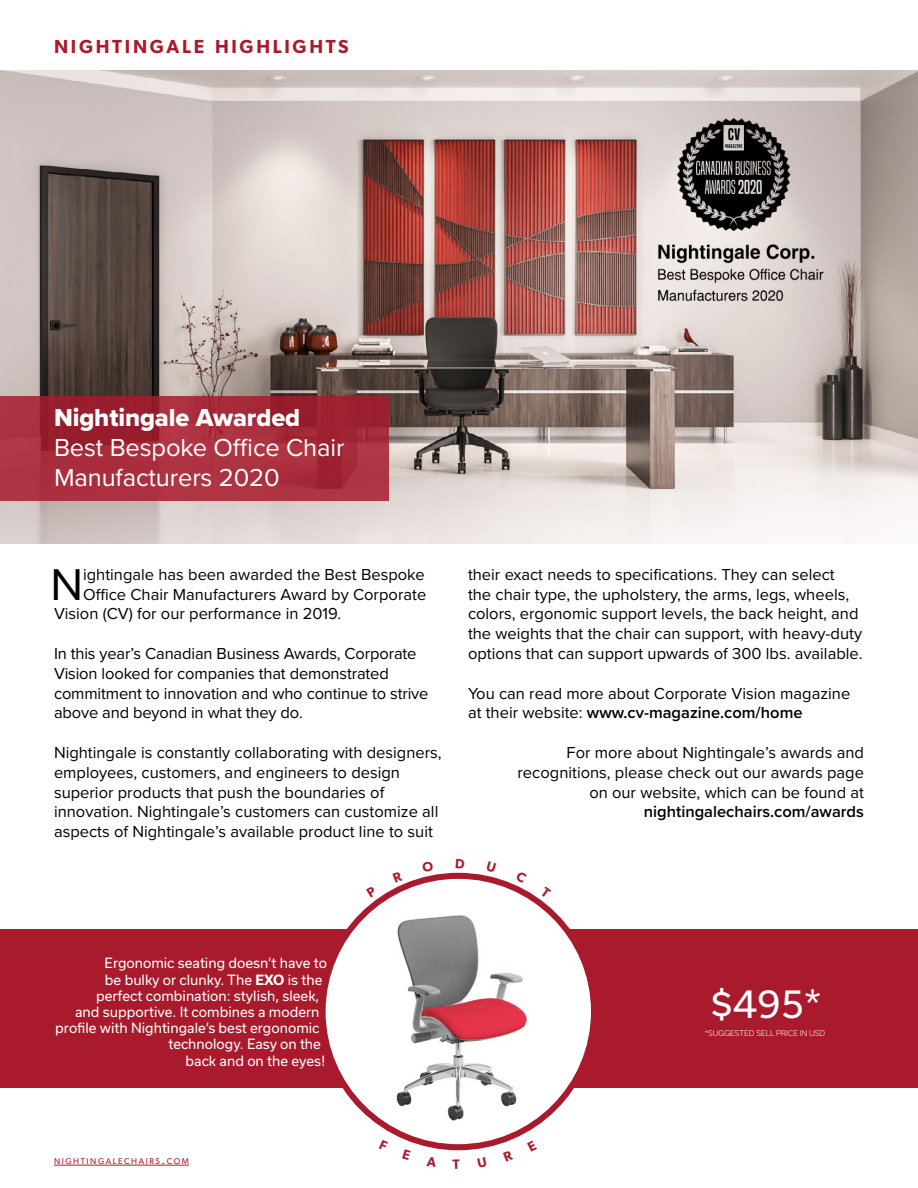
<style>
.page{position:relative;width:918px;height:1188px;background:#fff}
.page>*{position:absolute;margin:0;border:0;box-sizing:border-box;transform-origin:0 0}
.t1{font:46.2px "Proxima Nova";color:#000}
.t2{font:37.5px "Usual";color:#fff}
.t3{font:25.5px/30px "Proxima Nova";letter-spacing:-.005em;color:#fff}
.t4{font:25.5px "Proxima Nova Extrabld";letter-spacing:-.005em;color:#fff}
.t5{font:600 18.9px "Gibson";letter-spacing:.145em;color:#a91a2d}
.t6{font:16.5px/19.8px "Proxima Nova";color:#000}
.t7{font:600 16.5px "Proxima Nova";color:#000}
.t8{font:13.5px "Usual";color:#fff}
.t9{font:8.4px "Gibson";letter-spacing:.185em;color:#a91a2d}
.t10{font:300 7.5px "Usual";color:#fff}
.s1{font-weight:600}
.s2{font-weight:700}
.s3{font-size:12px}
</style>
<div class="page">
<img style="left:0;top:70px;width:918px;height:473px">
<svg style="left:0;top:396px;width:389px;height:105px;background:#a62b3a"></svg>
<div style="left:0;top:930px;width:918px;height:158px;background:#a91a2d"></div>
<hr style="left:54px;top:1165px;width:135px;height:1px;background:#a91a2d">
<svg style="left:323px;top:876px;width:271px;height:271px"></svg>
<div style="left:320px;top:873px;width:277px;height:277px;border:6px solid #a91a2d;border-radius:50%"></div>
<img style="left:336px;top:889px;width:244px;height:245px;border-radius:122px">
<div style="left:333px;top:886px;width:250px;height:251px;border:6px solid #fff;border-radius:50%"></div>
<img style="left:678px;top:118px;width:119px;height:112px">
<img style="left:656px;top:236px;width:183px;height:71px">
<p class="t5" style="left:54px;top:36px;width:296px">NIGHTINGALE HIGHLIGHTS</p>
<h3 class="t4" style="left:54px;top:399px;width:248px">Nightingale Awarded</h3>
<h3 class="t3" style="left:54px;top:432px;width:292px">Best Bespoke Office Chair<br>Manufacturers 2020</h3>
<h1 class="t1" style="left:50px;top:550px;width:34px">N</h1>
<p class="t6" style="left:83px;top:564px;width:343px">ightingale has been awarded the Best Bespoke</p>
<p class="t6" style="left:83px;top:583px;width:345px">Office Chair Manufacturers Award by Corporate</p>
<p class="t6" style="left:54px;top:603px;width:289px">Vision (CV) for our performance in 2019.</p>
<p class="t6" style="left:54px;top:643px;width:376px">In this year’s Canadian Business Awards, Corporate Vision looked for companies that demonstrated commitment to innovation and who continue to strive above and beyond in what they do.</p>
<p class="t6" style="left:54px;top:742px;width:389px">Nightingale is constantly collaborating with designers, employees, customers, and engineers to design superior products that push the boundaries of innovation. Nightingale’s customers can customize all aspects of Nightingale’s available product line to suit</p>
<p class="t6" style="left:468px;top:564px;width:396px">their exact needs to specifications. They can select<br>the chair type, the upholstery, the arms, legs, wheels, colors, ergonomic support levels, the back height, and the weights that the chair can support, with heavy-duty options that can support upwards of 300 lbs. available.</p>
<p class="t6" style="left:468px;top:682px;width:384px">You can read more about Corporate Vision magazine at their website: <span class="s1">www.cv-magazine.com/home</span></p>
<p class="t6" style="left:518px;top:742px;width:348px;text-align:right">For more about Nightingale’s awards and recognitions, please check out our awards page on our website, which can be found at</p>
<p class="t7" style="left:644px;top:800px;width:222px">nightingalechairs.com/awards</p>
<p class="t8" style="left:105px;top:955px;width:224px">Ergonomic seating doesn’t have to</p>
<p class="t8" style="left:105px;top:972px;width:219px">be bulky or clunky. The <span class="s2">EXO</span> is the</p>
<p class="t8" style="left:96px;top:988px;width:225px">perfect combination: stylish, sleek,</p>
<p class="t8" style="left:75px;top:1004px;width:246px">and supportive. It combines a modern</p>
<p class="t8" style="left:55px;top:1020px;width:266px">profile with Nightingale’s best ergonomic</p>
<p class="t8" style="left:169px;top:1036px;width:154px">technology. Easy on the</p>
<p class="t8" style="left:186px;top:1053px;width:141px">back and on the eyes!</p>
<p class="t9" style="left:54px;top:1156px;width:137px">NIGHTINGALECHAIRS<span class="s3">.</span>COM</p>
<h2 class="t2" style="left:710px;top:983px;width:113px">$495*</h2>
<p class="t10" style="left:705px;top:1029px;width:122px">*SUGGESTED SELL PRICE IN USD</p>
</div>
